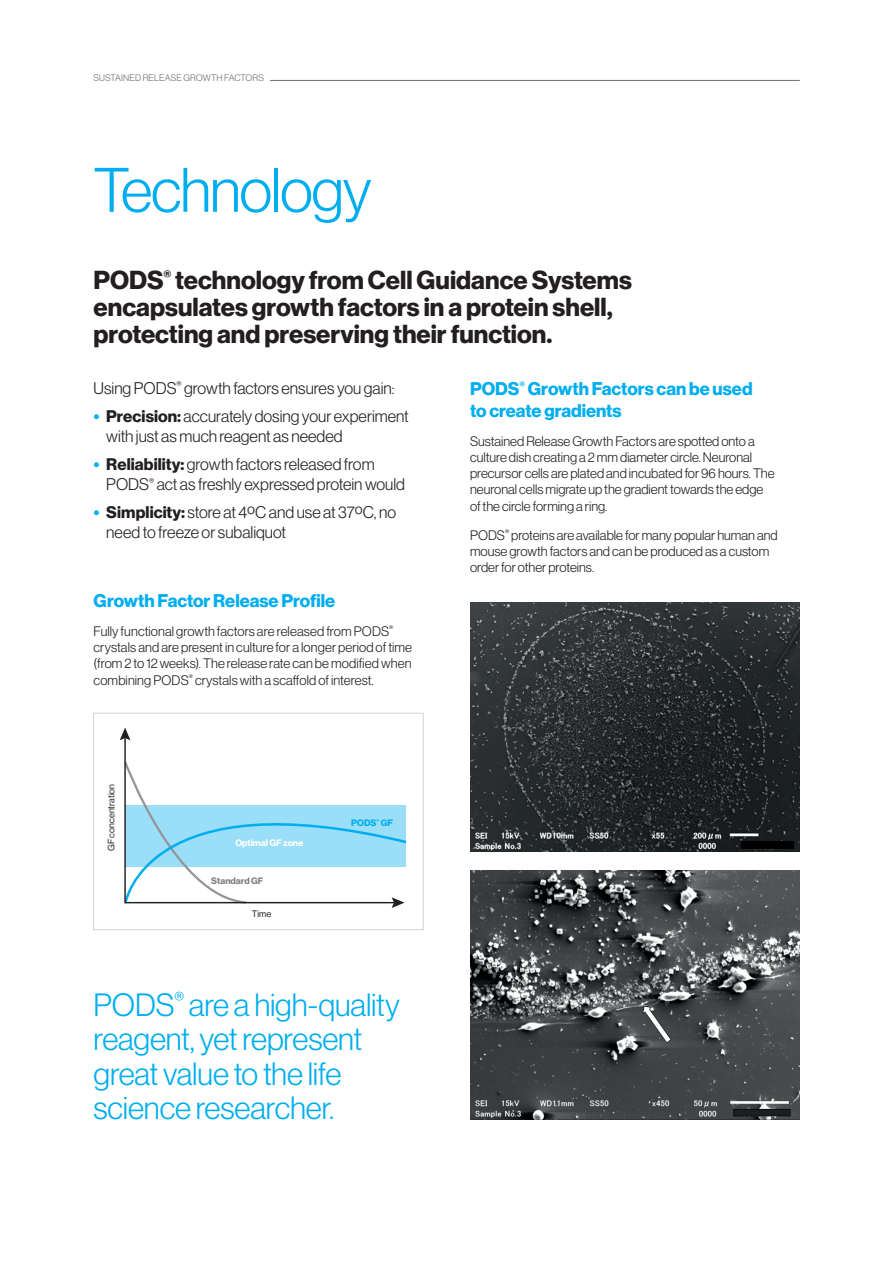
<style>
.page{position:relative;width:893px;height:1263px;background:#fff}
.page>*{position:absolute;margin:0;border:0;box-sizing:border-box;transform-origin:0 0}
.t1{font:300 61.5px "Volta Modern Display 45";letter-spacing:-.02em;color:#00aeef}
.t2{font:300 31.5px/34.5px "Volta Modern Display 45";letter-spacing:-.005em;color:#00aeef}
.t3{font:700 25.5px/27px "Volta Modern Display 75";color:#231f20}
.t4{font:700 18px/21.6px "Volta Modern Display 75";color:#00aeef}
.t5{font:300 16.5px/19.8px "Volta Modern Display 45";color:#231f20}
.t6{font:300 13.5px/16.2px "Volta Modern Display 45";color:#231f20}
.t7{font:300 9.15px "Volta Modern Display 45";letter-spacing:.015em;color:#6a7073}
.t8{font:9.15px "Volta Modern Display 55 Roman";color:#231f20}
.t9{font:700 9.15px "Volta Modern Display 75";color:#fff}
.t10{font:700 9.15px "Volta Modern Display 75";color:#808285}
.t11{font:700 9.15px "Volta Modern Display 75";color:#00aeef}
.s1{font-family:"Volta Modern Display 75";font-weight:700;color:#00aeef}
.s2{font-family:"Volta Modern Display 75";font-weight:700}
</style>
<div class="page">
<div style="left:93px;top:713px;width:331px;height:217px;border:1px solid #d1d2d4"></div>
<hr style="left:270px;top:80px;width:530px;height:1px;background:#6c6d70">
<img style="left:470px;top:603px;width:330px;height:248px">
<img style="left:470px;top:871px;width:330px;height:248px">
<svg style="left:124px;top:762px;width:282px;height:146px"></svg>
<hr style="left:124px;top:736px;width:2px;height:167px;background:#231f20">
<svg style="left:120px;top:727px;width:10px;height:13px"></svg>
<p class="t7" style="left:94px;top:73px;width:172px">SUSTAINED RELEASE GROWTH FACTORS</p>
<h1 class="t1" style="left:94px;top:156px;width:279px">Technology</h1>
<h3 class="t3" style="left:94px;top:267px;width:540px">PODS<sup>®</sup> technology from Cell Guidance Systems encapsulates growth factors in a protein shell, protecting and preserving their function.</h3>
<p class="t5" style="left:94px;top:378px;width:303px">Using PODS<sup>®</sup> growth factors ensures you gain:</p>
<p class="t5" style="left:106px;top:407px;width:304px;text-indent:-13px"><span class="s1">•</span> <span class="s2">Precision:</span> accurately dosing your experiment with just as much reagent as needed</p>
<p class="t5" style="left:106px;top:455px;width:300px;text-indent:-13px"><span class="s1">•</span> <span class="s2">Reliability:</span> growth factors released from<br>PODS<sup>®</sup> act as freshly expressed protein would</p>
<p class="t5" style="left:106px;top:503px;width:291px;text-indent:-13px"><span class="s1">•</span> <span class="s2">Simplicity:</span> store at 4ºC and use at 37ºC, no need to freeze or subaliquot</p>
<h3 class="t4" style="left:94px;top:590px;width:243px">Growth Factor Release Profile</h3>
<p class="t6" style="left:94px;top:623px;width:320px">Fully functional growth factors are released from PODS<sup>® </sup>crystals and are present in culture for a longer period of time (from 2 to 12 weeks). The release rate can be modified when combining PODS<sup>®</sup> crystals with a scaffold of interest.</p>
<p class="t8" style="left:106px;top:851px;width:69px;rotate:-90deg">GF concentration</p>
<p class="t9" style="left:235px;top:837px;width:69px">Optimal GF zone</p>
<p class="t10" style="left:211px;top:875px;width:54px">Standard GF</p>
<p class="t8" style="left:252px;top:909px;width:21px">Time</p>
<p class="t11" style="left:351px;top:817px;width:43px">PODS<sup>®</sup> GF</p>
<h2 class="t2" style="left:94px;top:987px;width:308px">PODS<sup>®</sup> are a high-quality reagent, yet represent great value to the life science researcher.</h2>
<h3 class="t4" style="left:470px;top:378px;width:284px">PODS<sup>®</sup> Growth Factors can be used to create gradients</h3>
<p class="t6" style="left:470px;top:433px;width:306px">Sustained Release Growth Factors are spotted onto a culture dish creating a 2 mm diameter circle. Neuronal precursor cells are plated and incubated for 96 hours. The neuronal cells migrate up the gradient towards the edge of the circle forming a ring.</p>
<p class="t6" style="left:470px;top:527px;width:309px">PODS<sup>®</sup> proteins are available for many popular human and mouse growth factors and can be produced as a custom order for other proteins.</p>
</div>
